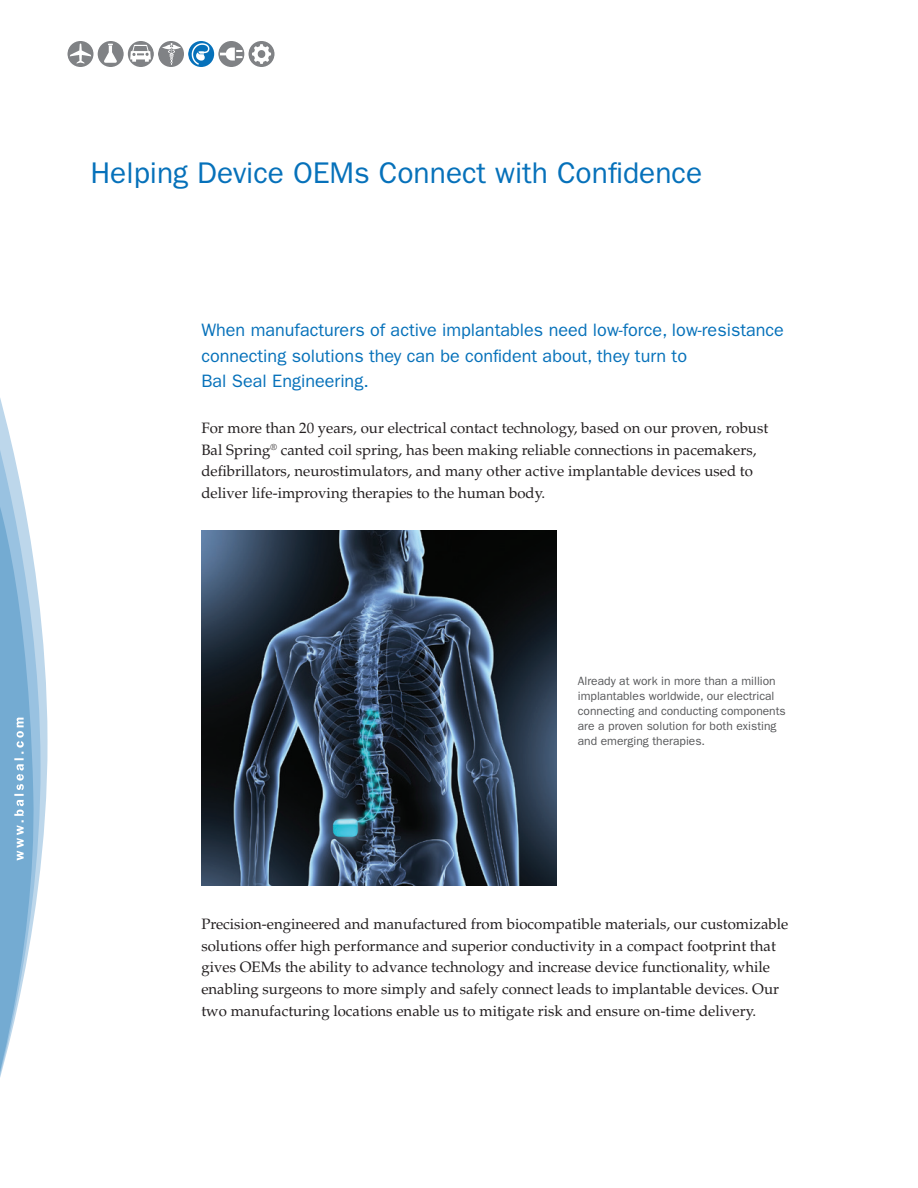
<style>
.page{position:relative;width:918px;height:1188px;background:#fff}
.page>*{position:absolute;margin:0;border:0;box-sizing:border-box;transform-origin:0 0}
.TITLE_HEAD{font:30px "ITC Franklin Gothic Std";color:#0671ba}
.t1{font:18px/25.5px "ITC Franklin Gothic Std";color:#0671ba}
.BODY_-_SERIF_-_PALAT{font:15px/21.8px "Palatino LT Std";color:#231f20}
.CAPTION_-_FRANKLIN{font:12px/15px "ITC Franklin Gothic Std";color:#57585a}
</style>
<div class="page">
<img style="left:249px;top:41px;width:26px;height:26px;border-radius:13px">
<img style="left:218px;top:41px;width:26px;height:26px;border-radius:13px">
<img style="left:158px;top:41px;width:26px;height:26px;border-radius:13px">
<img style="left:188px;top:41px;width:26px;height:26px;border-radius:13px">
<img style="left:128px;top:41px;width:26px;height:26px;border-radius:13px">
<img style="left:98px;top:41px;width:26px;height:26px;border-radius:13px">
<img style="left:68px;top:41px;width:26px;height:26px;border-radius:13px">
<svg style="left:0;top:398px;width:48px;height:679px"></svg>
<img style="left:201px;top:531px;width:356px;height:355px">
<p class="TITLE_HEAD" style="left:91px;top:155px;width:613px">Helping Device OEMs Connect with Confidence</p>
<p class="t1" style="left:201px;top:318px;width:584px">When manufacturers of active implantables need low-force, low-resistance connecting solutions they can be confident about, they turn to<br>Bal Seal Engineering.</p>
<p class="BODY_-_SERIF_-_PALAT" style="left:201px;top:417px;width:568px">For more than 20 years, our electrical contact technology, based on our proven, robust Bal Spring<sup>®</sup> canted coil spring, has been making reliable connections in pacemakers, defibrillators, neurostimulators, and many other active implantable devices used to deliver life-improving therapies to the human body.</p>
<p class="CAPTION_-_FRANKLIN" style="left:578px;top:674px;width:210px">Already at work in more than a million implantables worldwide, our electrical connecting and conducting components are a proven solution for both existing and emerging therapies.</p>
<p class="BODY_-_SERIF_-_PALAT" style="left:201px;top:913px;width:589px">Precision-engineered and manufactured from biocompatible materials, our customizable solutions offer high performance and superior conductivity in a compact footprint that gives OEMs the ability to advance technology and increase device functionality, while enabling surgeons to more simply and safely connect leads to implantable devices. Our two manufacturing locations enable us to mitigate risk and ensure on-time delivery.</p>
</div>
